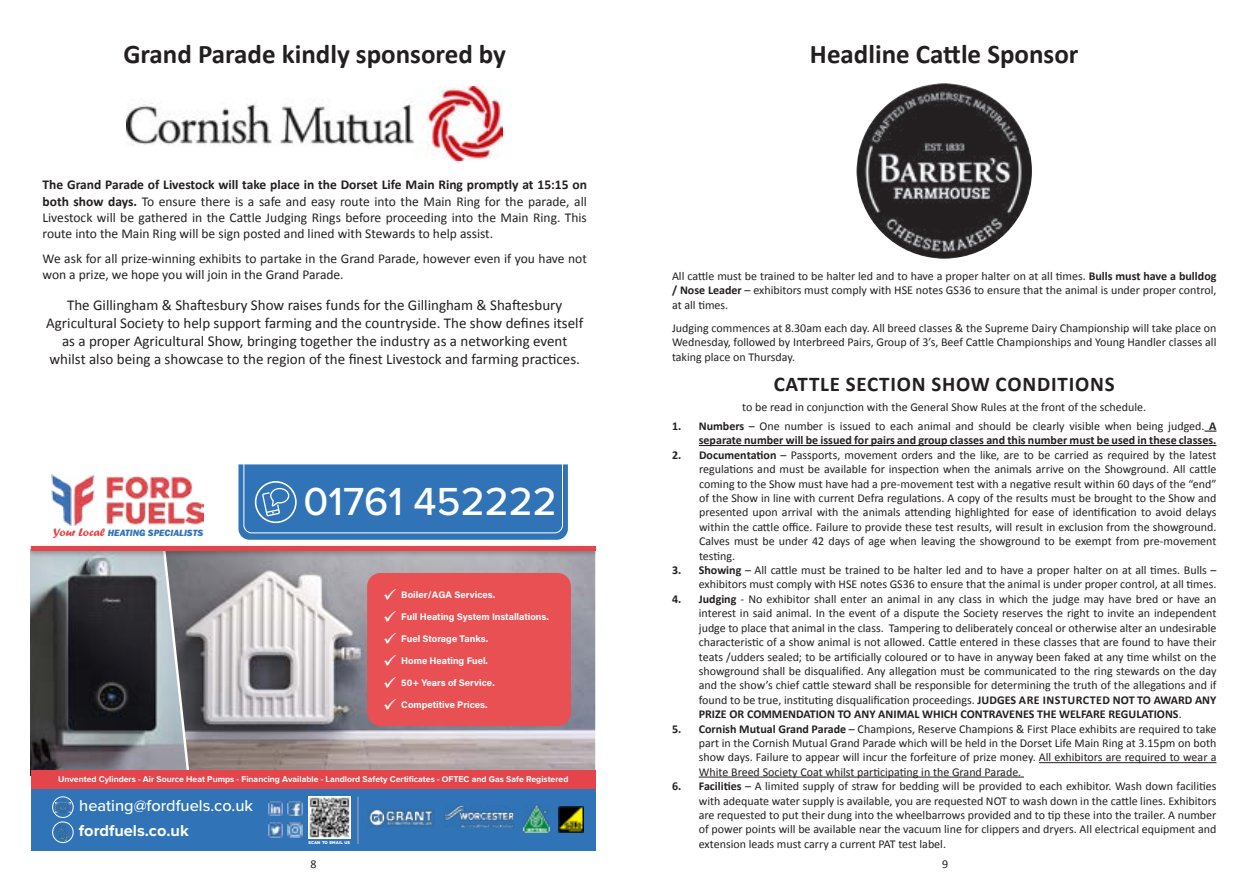
<style>
.page{position:relative;width:1259px;height:893px;background:#fff}
.page>*{position:absolute;margin:0;border:0;box-sizing:border-box;transform-origin:0 0}
.t1{font:500 40.65px "Proxima Nova";color:#fff}
.t2{font:700 27px "Calibri";color:#231f20}
.t3{font:700 21px "Calibri";letter-spacing:.04em;color:#231f20}
.t4{font:500 16.35px "Proxima Nova";color:#fff}
.t5{font:700 16.35px "Proxima Nova";color:#fff}
.t6{font:15px/18px "Calibri";color:#231f20;text-align:center}
.t7{font:13.5px/16.2px "Calibri";color:#231f20;text-align:justify}
.t8{font:12px/14.4px "Calibri";color:#231f20;text-align:justify}
.t9{font:700 12px/14.4px "Calibri";color:#231f20;text-align:right}
.t10{font:9.6px "Acumin Variable Concept";color:#fff}
.t11{font:italic 800 9.3px "Franklin Gothic";color:#3074b7}
.t12{font:700 8.7px "Proxima Nova";color:#fff}
.t13{font:900 4.05px "Gotham";letter-spacing:.01em;color:#fff}
.s1{font-weight:700}
.s2{font-family:"Forte";font-weight:400;font-style:normal;font-size:11.4px;color:#e3454a}
.s3{font-size:9.45px}
.s4{font-weight:400}
</style>
<div class="page">
<img style="left:127px;top:87px;width:376px;height:74px">
<img style="left:856px;top:83px;width:176px;height:176px;border-radius:88px">
<svg style="left:1204px;top:431px;width:12px;height:1px"></svg>
<hr style="left:699px;top:445px;width:517px;height:1px;background:#231f20">
<hr style="left:1039px;top:762px;width:177px;height:1px;background:#231f20">
<hr style="left:699px;top:777px;width:325px;height:1px;background:#231f20">
<div style="left:31px;top:786px;width:564px;height:64px;background:#3074b7"></div>
<img style="left:31px;top:558px;width:130px;height:212px">
<svg style="left:161px;top:558px;width:434px;height:212px;background:#a6a3a8"></svg>
<img style="left:51px;top:474px;width:152px;height:52px">
<div style="left:31px;top:543px;width:564px;height:15px;background:#231f20;opacity:.34"></div>
<hr style="left:31px;top:546px;width:564px;height:4px;background:#e3454a">
<img style="left:559px;top:806px;width:24px;height:26px">
<img style="left:524px;top:804px;width:26px;height:28px">
<hr style="left:357px;top:796px;width:1px;height:48px;background:#aaabaf">
<svg style="left:238px;top:464px;width:330px;height:76px;background:#3d7dbb"></svg>
<img style="left:367px;top:809px;width:67px;height:18px">
<img style="left:444px;top:805px;width:69px;height:22px">
<img style="left:288px;top:801px;width:14px;height:15px">
<img style="left:288px;top:822px;width:14px;height:15px">
<img style="left:268px;top:822px;width:15px;height:15px">
<img style="left:268px;top:801px;width:15px;height:15px">
<img style="left:308px;top:796px;width:42px;height:42px">
<div style="left:367px;top:573px;width:204px;height:153px;background:#e95053;border-radius:13px"></div>
<div style="left:31px;top:770px;width:564px;height:18px;background:#e3454a"></div>
<div style="left:52px;top:821px;width:22px;height:22px;border:1px solid #fff;border-radius:50%"></div>
<img style="left:57px;top:823px;width:11px;height:18px">
<img style="left:56px;top:802px;width:14px;height:10px">
<div style="left:52px;top:796px;width:22px;height:22px;border:1px solid #fff;border-radius:50%"></div>
<h2 class="t2" style="left:123px;top:37px;width:384px">Grand Parade kindly sponsored by</h2>
<p class="t7" style="left:43px;top:177px;width:546px"><span class="s1">The Grand Parade of Livestock will take place in the Dorset Life Main Ring promptly at 15:15 on both show days.</span> To ensure there is a safe and easy route into the Main Ring for the parade, all Livestock will be gathered in the Cattle Judging Rings before proceeding into the Main Ring. This route into the Main Ring will be sign posted and lined with Stewards to help assist.</p>
<p class="t7" style="left:43px;top:250px;width:546px">We ask for all prize-winning exhibits to partake in the Grand Parade, however even if you have not won a prize, we hope you will join in the Grand Parade.</p>
<p class="t6" style="left:46px;top:296px;width:538px">The Gillingham &amp; Shaftesbury Show raises funds for the Gillingham &amp; Shaftesbury Agricultural Society to help support farming and the countryside. The show defines itself as a proper Agricultural Show, bringing together the industry as a networking event whilst also being a showcase to the region of the finest Livestock and farming practices.</p>
<p class="t11" style="left:53px;top:526px;width:152px"><span class="s2">Your Local</span> <span class="s3">HEATING</span> SPECIALISTS</p>
<h1 class="t1" style="left:303px;top:472px;width:255px">01761 452222</h1>
<p class="t10" style="left:383px;top:588px;width:114px">✓ Boiler/AGA Services.</p>
<p class="t10" style="left:383px;top:610px;width:167px">✓ Full Heating System Installations.</p>
<p class="t10" style="left:383px;top:632px;width:106px">✓ Fuel Storage Tanks.</p>
<p class="t10" style="left:383px;top:654px;width:106px">✓ Home Heating Fuel.</p>
<p class="t10" style="left:383px;top:676px;width:113px">✓ 50+ Years of Service.</p>
<p class="t10" style="left:383px;top:698px;width:106px">✓ Competitive Prices.</p>
<p class="t12" style="left:58px;top:772px;width:512px">Unvented Cylinders - Air Source Heat Pumps - Financing Available - Landlord Safety Certificates - OFTEC and Gas Safe Registered</p>
<h3 class="t4" style="left:79px;top:794px;width:175px">heating@fordfuels.co.uk</h3>
<h3 class="t5" style="left:79px;top:818px;width:111px">fordfuels.co.uk</h3>
<p class="t13" style="left:308px;top:839px;width:43px">SCAN TO EMAIL US</p>
<h2 class="t2" style="left:810px;top:37px;width:270px">Headline Cattle Sponsor</h2>
<p class="t8" style="left:672px;top:269px;width:546px">All cattle must be trained to be halter led and to have a proper halter on at all times. <span class="s1">Bulls must have a bulldog / Nose Leader</span> – exhibitors must comply with HSE notes GS36 to ensure that the animal is under proper control, at all times.</p>
<p class="t8" style="left:672px;top:321px;width:546px">Judging commences at 8.30am each day. All breed classes &amp; the Supreme Dairy Championship will take place on Wednesday, followed by Interbreed Pairs, Group of 3’s, Beef Cattle Championships and Young Handler classes all taking place on Thursday.</p>
<h3 class="t3" style="left:773px;top:370px;width:342px">CATTLE SECTION SHOW CONDITIONS</h3>
<p class="t8" style="left:742px;top:400px;width:405px">to be read in conjunction with the General Show Rules at the front of the schedule.</p>
<p class="t9" style="left:672px;top:419px;width:546px">1. Numbers <span class="s4">– One number is issued to each animal and should be clearly visible when being judged.</span> A separate number will be issued for pairs and group classes and this number must be used in these classes.</p>
<p class="t8" style="left:699px;top:448px;width:519px;text-indent:-27px"><span class="s1">2. Documentation</span> – Passports, movement orders and the like, are to be carried as required by the latest regulations and must be available for inspection when the animals arrive on the Showground. All cattle coming to the Show must have had a pre-movement test with a negative result within 60 days of the “end” of the Show in line with current Defra regulations. A copy of the results must be brought to the Show and presented upon arrival with the animals attending highlighted for ease of identification to avoid delays within the cattle office. Failure to provide these test results, will result in exclusion from the showground.<br>Calves must be under 42 days of age when leaving the showground to be exempt from pre-movement testing.</p>
<p class="t8" style="left:672px;top:563px;width:546px;text-align:right"><span class="s1">3. Showing</span> – All cattle must be trained to be halter led and to have a proper halter on at all times. Bulls – exhibitors must comply with HSE notes GS36 to ensure that the animal is under proper control, at all times.</p>
<p class="t8" style="left:699px;top:592px;width:519px;text-indent:-27px"><span class="s1">4. Judging</span> - No exhibitor shall enter an animal in any class in which the judge may have bred or have an interest in said animal. In the event of a dispute the Society reserves the right to invite an independent judge to place that animal in the class. Tampering to deliberately conceal or otherwise alter an undesirable characteristic of a show animal is not allowed. Cattle entered in these classes that are found to have their teats /udders sealed; to be artificially coloured or to have in anyway been faked at any time whilst on the showground shall be disqualified. Any allegation must be communicated to the ring stewards on the day and the show’s chief cattle steward shall be responsible for determining the truth of the allegations and if found to be true, instituting disqualification proceedings. <span class="s1">JUDGES ARE INSTURCTED NOT TO AWARD ANY PRIZE OR COMMENDATION TO ANY ANIMAL WHICH CONTRAVENES THE WELFARE REGULATIONS</span>.</p>
<p class="t8" style="left:699px;top:721px;width:519px;text-indent:-27px"><span class="s1">5. Cornish Mutual Grand Parade</span> – Champions, Reserve Champions &amp; First Place exhibits are required to take part in the Cornish Mutual Grand Parade which will be held in the Dorset Life Main Ring at 3.15pm on both show days. Failure to appear will incur the forfeiture of prize money. All exhibitors are required to wear a White Breed Society Coat whilst participating in the Grand Parade.</p>
<p class="t8" style="left:699px;top:779px;width:519px;text-indent:-27px"><span class="s1">6. Facilities</span> – A limited supply of straw for bedding will be provided to each exhibitor. Wash down facilities with adequate water supply is available, you are requested NOT to wash down in the cattle lines. Exhibitors are requested to put their dung into the wheelbarrows provided and to tip these into the trailer. A number of power points will be available near the vacuum line for clippers and dryers. All electrical equipment and extension leads must carry a current PAT test label.</p>
<p class="t8" style="left:311px;top:857px;width:8px">8</p>
<p class="t8" style="left:942px;top:857px;width:8px">9</p>
</div>
